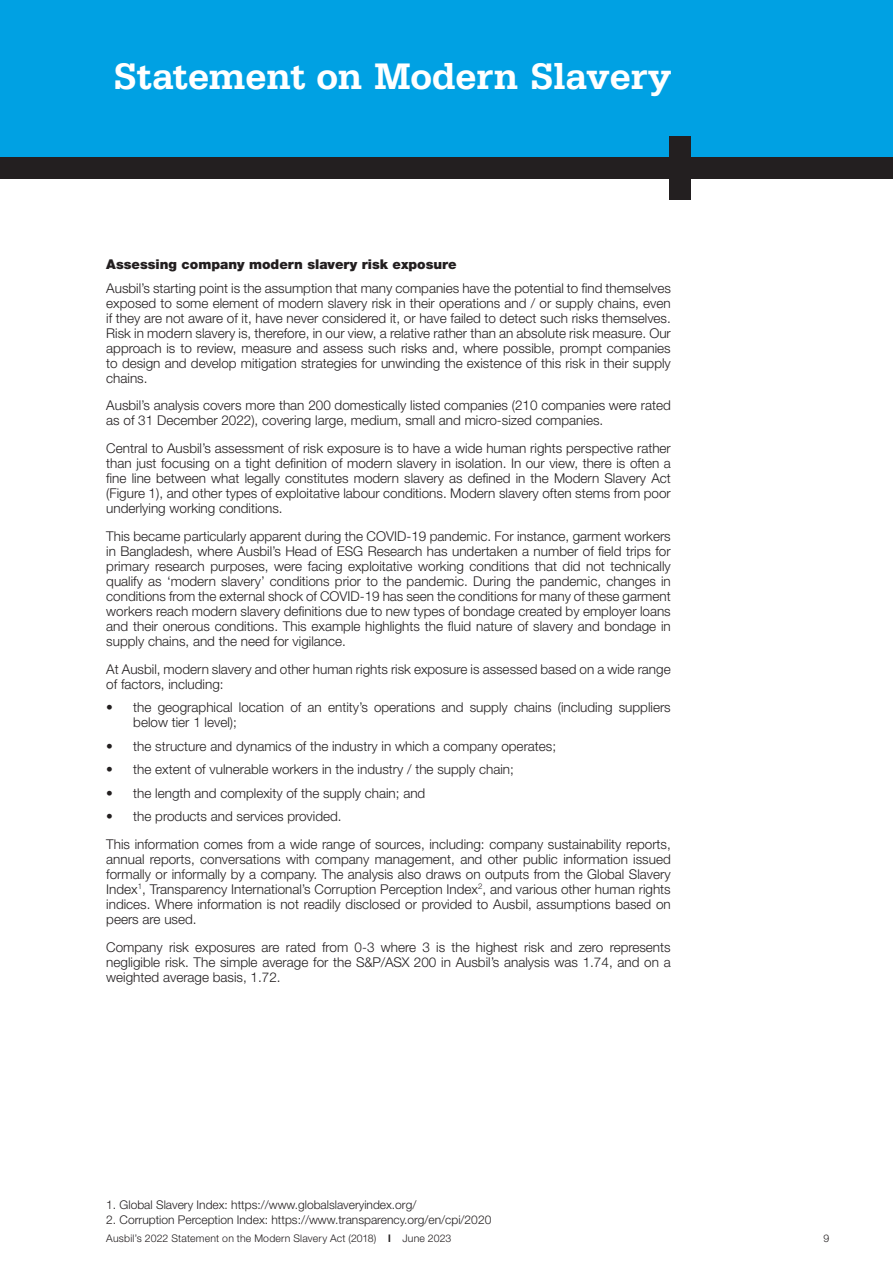
<style>
.page{position:relative;width:893px;height:1263px;background:#fff}
.page>*{position:absolute;margin:0;border:0;box-sizing:border-box;transform-origin:0 0}
.Title_white{font:700 39px "Serifa Std";letter-spacing:-.02em;color:#fff}
.Body_text{font:300 13.5px/15px "Helvetica Neue LT Std";color:#231f20;text-align:justify}
.Body_text-2{font:900 13.5px "Helvetica Neue LT Std";color:#231f20}
.Body_text-3{font:300 12px "Helvetica Neue LT Std";color:#231f20}
.t1{font:300 10.5px "Helvetica Neue LT Std";letter-spacing:.02em;color:#231f20}
.s1{font-weight:700}
</style>
<div class="page">
<div style="left:0;top:0;width:893px;height:157px;background:#00a1e3"></div>
<div style="left:0;top:157px;width:893px;height:22px;background:#231f20"></div>
<div style="left:670px;top:136px;width:21px;height:64px;background:#231f20"></div>
<p class="Title_white" style="left:113px;top:54px;width:560px">Statement on Modern Slavery</p>
<p class="Body_text-2" style="left:106px;top:256px;width:352px">Assessing company modern slavery risk exposure</p>
<p class="Body_text" style="left:106px;top:280px;width:566px">Ausbil’s starting point is the assumption that many companies have the potential to find themselves exposed to some element of modern slavery risk in their operations and / or supply chains, even if they are not aware of it, have never considered it, or have failed to detect such risks themselves.<br>Risk in modern slavery is, therefore, in our view, a relative rather than an absolute risk measure. Our approach is to review, measure and assess such risks and, where possible, prompt companies to design and develop mitigation strategies for unwinding the existence of this risk in their supply chains.</p>
<p class="Body_text" style="left:106px;top:398px;width:566px">Ausbil’s analysis covers more than 200 domestically listed companies (210 companies were rated as of 31 December 2022), covering large, medium, small and micro-sized companies.</p>
<p class="Body_text" style="left:106px;top:440px;width:566px">Central to Ausbil’s assessment of risk exposure is to have a wide human rights perspective rather than just focusing on a tight definition of modern slavery in isolation. In our view, there is often a fine line between what legally constitutes modern slavery as defined in the Modern Slavery Act (Figure 1), and other types of exploitative labour conditions. Modern slavery often stems from poor underlying working conditions.</p>
<p class="Body_text" style="left:106px;top:528px;width:566px">This became particularly apparent during the COVID-19 pandemic. For instance, garment workers in Bangladesh, where Ausbil’s Head of ESG Research has undertaken a number of field trips for primary research purposes, were facing exploitative working conditions that did not technically qualify as ‘modern slavery’ conditions prior to the pandemic. During the pandemic, changes in conditions from the external shock of COVID-19 has seen the conditions for many of these garment workers reach modern slavery definitions due to new types of bondage created by employer loans and their onerous conditions. This example highlights the fluid nature of slavery and bondage in supply chains, and the need for vigilance.</p>
<p class="Body_text" style="left:106px;top:661px;width:566px">At Ausbil, modern slavery and other human rights risk exposure is assessed based on a wide range of factors, including:</p>
<p class="Body_text" style="left:133px;top:699px;width:539px;text-indent:-27px">• the geographical location of an entity’s operations and supply chains (including suppliers below tier 1 level);</p>
<p class="Body_text" style="left:106px;top:738px;width:451px">• the structure and dynamics of the industry in which a company operates;</p>
<p class="Body_text" style="left:106px;top:761px;width:409px">• the extent of vulnerable workers in the industry / the supply chain;</p>
<p class="Body_text" style="left:106px;top:785px;width:321px">• the length and complexity of the supply chain; and</p>
<p class="Body_text" style="left:106px;top:808px;width:237px">• the products and services provided.</p>
<p class="Body_text" style="left:106px;top:836px;width:566px">This information comes from a wide range of sources, including: company sustainability reports, annual reports, conversations with company management, and other public information issued formally or informally by a company. The analysis also draws on outputs from the Global Slavery Index<sup>1</sup>, Transparency International’s Corruption Perception Index<sup>2</sup>, and various other human rights indices. Where information is not readily disclosed or provided to Ausbil, assumptions based on peers are used.</p>
<p class="Body_text" style="left:106px;top:939px;width:566px">Company risk exposures are rated from 0-3 where 3 is the highest risk and zero represents negligible risk. The simple average for the S&amp;P/ASX 200 in Ausbil’s analysis was 1.74, and on a weighted average basis, 1.72.</p>
<p class="Body_text-3" style="left:106px;top:1197px;width:312px">1. Global Slavery Index: https://www.globalslaveryindex.org/</p>
<p class="Body_text-3" style="left:106px;top:1212px;width:387px">2. Corruption Perception Index: https://www.transparency.org/en/cpi/2020</p>
<p class="t1" style="left:106px;top:1231px;width:347px">Ausbil’s 2022 Statement on the Modern Slavery Act (2018) <span class="s1">l</span> June 2023</p>
<p class="t1" style="left:823px;top:1231px;width:7px">9</p>
</div>
